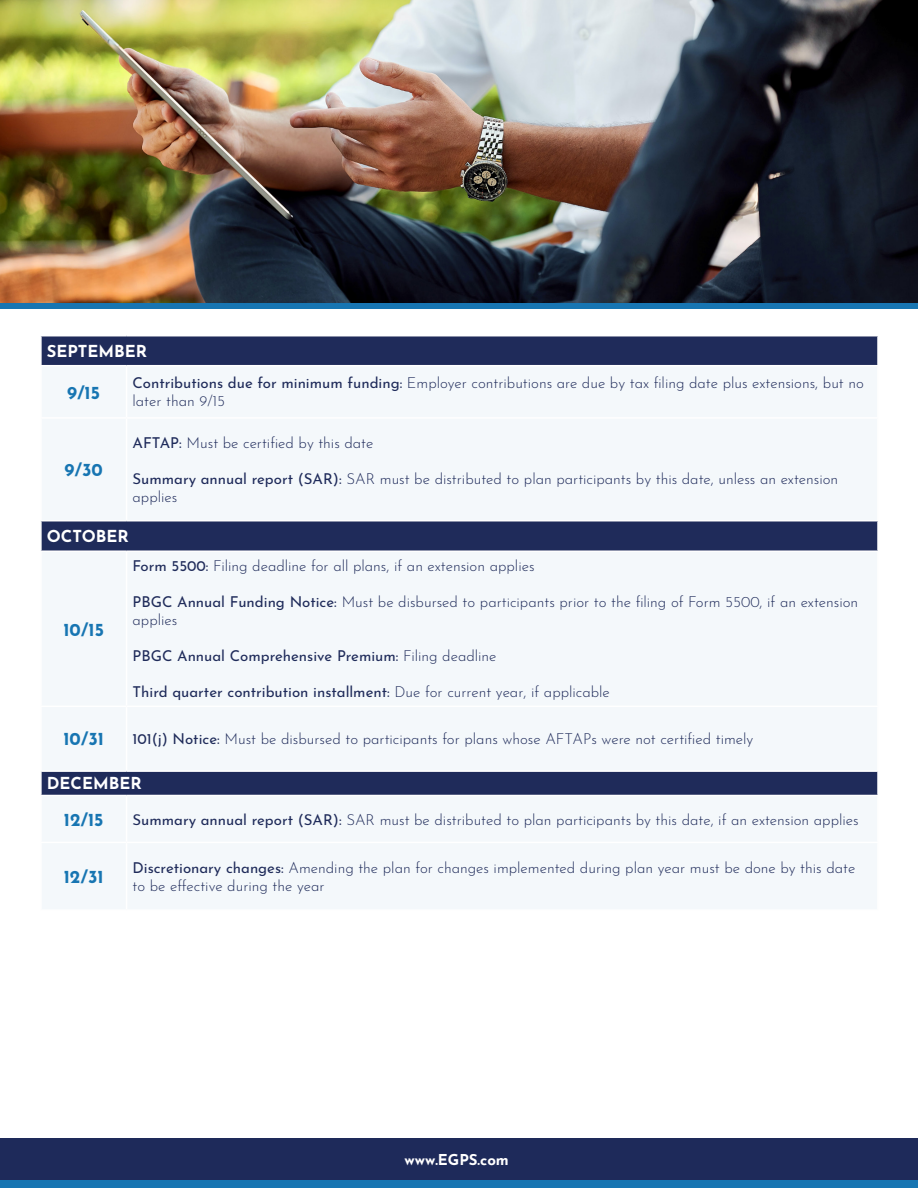
<style>
.page{position:relative;width:918px;height:1188px;background:#fff}
.page>*{position:absolute;margin:0;border:0;box-sizing:border-box;transform-origin:0 0}
.t1{font:700 18px "Josefin Sans";color:#1775b2}
.t2{font:700 16.5px "Josefin Sans";color:#fff}
.t3{font:300 15px/18px "Josefin Sans";color:#1f2b5a}
.t4{font:300 15px/18px "Josefin Sans";color:#1e2a5a}
.t5{font:15px "Josefin Sans";color:#1f2b5a}
.t6{font:700 15px "Josefin Sans";color:#fff}
.s1{font-weight:400}
.s2{font-weight:300}
</style>
<div class="page">
<div style="left:0;top:1139px;width:918px;height:49px;background:#1e2a5a"></div>
<div style="left:0;top:1181px;width:918px;height:7px;background:#1775b2"></div>
<div style="left:42px;top:336px;width:835px;height:29px;background:#1f2b5a"></div>
<svg style="left:42px;top:367px;width:835px;height:542px;fill:#f4f8fb"></svg>
<hr style="left:126px;top:366px;width:1px;height:51px;background:#fff">
<hr style="left:40px;top:417px;width:87px;height:2px;background:#fff">
<hr style="left:127px;top:417px;width:752px;height:2px;background:#fff">
<hr style="left:126px;top:419px;width:1px;height:101px;background:#fff">
<hr style="left:40px;top:520px;width:87px;height:1px;background:#fff">
<hr style="left:127px;top:520px;width:752px;height:1px;background:#fff">
<hr style="left:40px;top:550px;width:87px;height:2px;background:#fff">
<hr style="left:127px;top:550px;width:752px;height:2px;background:#fff">
<hr style="left:126px;top:552px;width:1px;height:154px;background:#fff">
<hr style="left:40px;top:706px;width:87px;height:1px;background:#fff">
<hr style="left:127px;top:706px;width:752px;height:1px;background:#fff">
<hr style="left:126px;top:707px;width:1px;height:63px;background:#fff">
<hr style="left:40px;top:770px;width:87px;height:2px;background:#fff">
<hr style="left:127px;top:770px;width:752px;height:2px;background:#fff">
<hr style="left:40px;top:795px;width:87px;height:1px;background:#fff">
<hr style="left:127px;top:795px;width:752px;height:1px;background:#fff">
<hr style="left:126px;top:796px;width:1px;height:46px;background:#fff">
<hr style="left:40px;top:842px;width:87px;height:1px;background:#fff">
<hr style="left:127px;top:842px;width:752px;height:1px;background:#fff">
<hr style="left:126px;top:843px;width:1px;height:66px;background:#fff">
<img style="left:0;top:0;width:918px;height:303px">
<div style="left:0;top:303px;width:918px;height:6px;background:#1775b2"></div>
<p class="t2" style="left:47px;top:336px;width:102px">SEPTEMBER</p>
<p class="t1" style="left:67px;top:376px;width:34px">9/15</p>
<p class="t3" style="left:133px;top:373px;width:733px"><span class="s1">Contributions due for minimum funding:</span> Employer contributions are due by tax filing date plus extensions, but no later than 9/15</p>
<p class="t1" style="left:65px;top:454px;width:40px">9/30</p>
<p class="t4" style="left:133px;top:432px;width:242px"><span class="s1">AFTAP:</span> Must be certified by this date</p>
<p class="t4" style="left:133px;top:468px;width:707px"><span class="s1">Summary annual report (SAR):</span> SAR must be distributed to plan participants by this date, unless an extension applies</p>
<p class="t2" style="left:47px;top:522px;width:83px">OCTOBER</p>
<p class="t1" style="left:63px;top:613px;width:42px">10/15</p>
<p class="t3" style="left:133px;top:556px;width:403px"><span class="s1">Form 5500:</span> Filing deadline for all plans, if an extension applies</p>
<p class="t3" style="left:133px;top:592px;width:727px"><span class="s1">PBGC Annual Funding Notice:</span> Must be disbursed to participants prior to the filing of Form 5500, if an extension applies</p>
<p class="t5" style="left:133px;top:644px;width:366px">PBGC Annual Comprehensive Premium: <span class="s2">Filing deadline</span></p>
<p class="t5" style="left:133px;top:680px;width:479px">Third quarter contribution installment: <span class="s2">Due for current year, if applicable</span></p>
<p class="t1" style="left:63px;top:723px;width:42px">10/31</p>
<p class="t3" style="left:133px;top:729px;width:622px"><span class="s1">101(j) Notice:</span> Must be disbursed to participants for plans whose AFTAPs were not certified timely</p>
<p class="t2" style="left:47px;top:769px;width:96px">DECEMBER</p>
<p class="t1" style="left:64px;top:803px;width:41px">12/15</p>
<p class="t3" style="left:133px;top:809px;width:728px"><span class="s1">Summary annual report (SAR):</span> SAR must be distributed to plan participants by this date, if an extension applies</p>
<p class="t1" style="left:64px;top:861px;width:41px">12/31</p>
<p class="t3" style="left:133px;top:857px;width:724px"><span class="s1">Discretionary changes:</span> Amending the plan for changes implemented during plan year must be done by this date to be effective during the year</p>
<p class="t6" style="left:405px;top:1147px;width:106px">www.EGPS.com</p>
</div>
